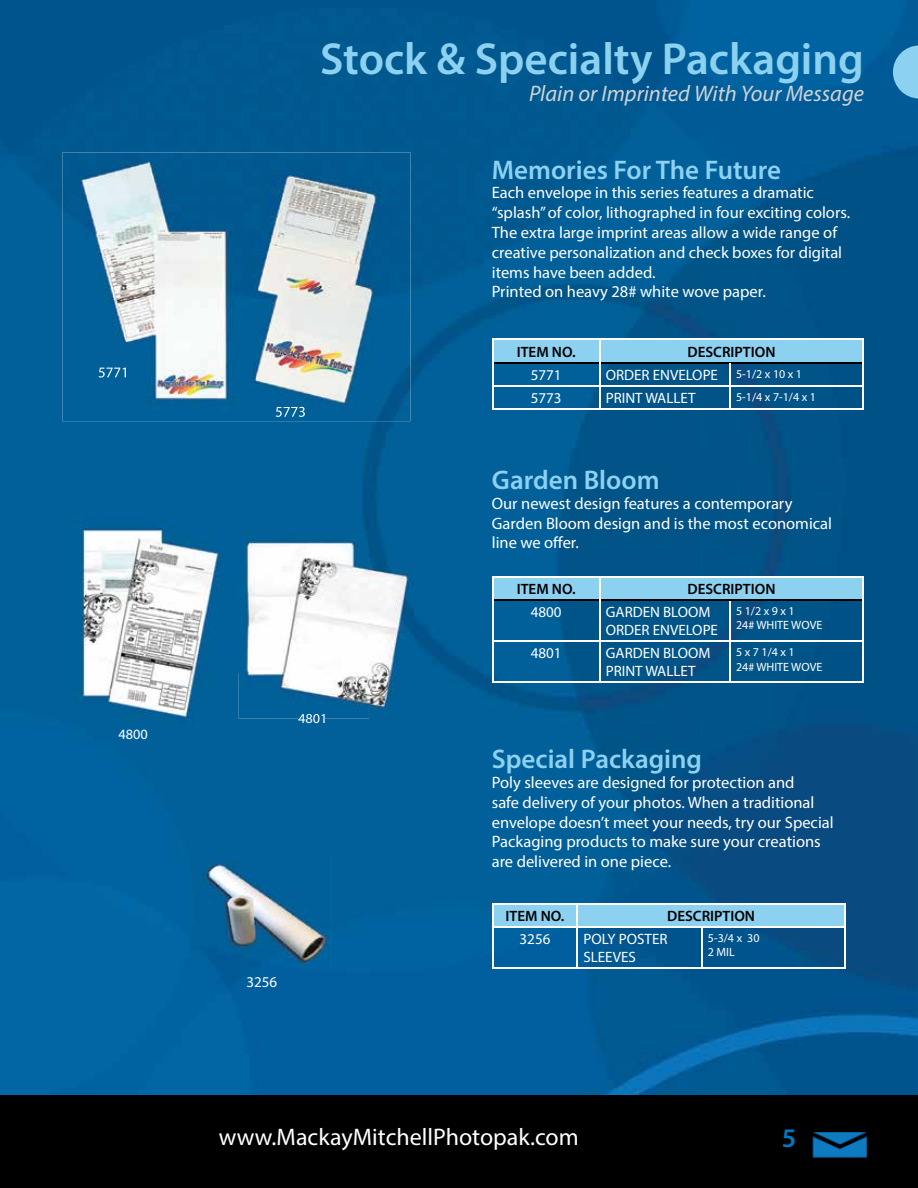
<style>
.page{position:relative;width:918px;height:1188px;background:#fff}
.page>*{position:absolute;margin:0;border:0;box-sizing:border-box;transform-origin:0 0}
.t1{font:600 45px "Myriad Pro";color:#8dd1f1}
.t2{font:600 27px "Myriad Pro";color:#8dd1f1}
.t3{font:600 27px "Myriad Pro";color:#0079c1}
.t4{font:24px "Myriad Pro";color:#fff}
.t5{font:italic 22.5px "Myriad Pro";color:#d1d3d4}
.t6{font:16.5px/19.8px "Myriad Pro";color:#fff}
.t7{font:15px/18px "Myriad Pro";color:#fff}
.t8{font:600 15px "Myriad Pro";color:#000}
.t9{font:14.25px "Myriad Pro";color:#fff}
.t10{font:12px/14.4px "Myriad Pro";color:#fff}
</style>
<div class="page">
<img style="left:0;top:0;width:918px;height:1095px">
<hr style="left:862px;top:340px;width:2px;height:23px;background:#fff">
<hr style="left:862px;top:387px;width:2px;height:21px;background:#fff">
<hr style="left:730px;top:408px;width:134px;height:2px;background:#fff">
<hr style="left:730px;top:339px;width:134px;height:1px;background:#fff">
<hr style="left:600px;top:408px;width:130px;height:2px;background:#fff">
<hr style="left:492px;top:408px;width:108px;height:2px;background:#fff">
<svg style="left:492px;top:339px;width:370px;height:69px;background:#3680ac"></svg>
<hr style="left:492px;top:385px;width:108px;height:2px;background:#fff">
<hr style="left:599px;top:363px;width:2px;height:22px;background:#fff">
<hr style="left:600px;top:385px;width:130px;height:2px;background:#fff">
<hr style="left:729px;top:363px;width:2px;height:22px;background:#fff">
<hr style="left:862px;top:363px;width:2px;height:22px;background:#fff">
<hr style="left:730px;top:385px;width:134px;height:2px;background:#fff">
<div style="left:0;top:1095px;width:918px;height:93px;background:#000"></div>
<img style="left:812px;top:1132px;width:55px;height:26px">
<svg style="left:893px;top:45px;width:25px;height:54px"></svg>
<img style="left:62px;top:153px;width:349px;height:268px">
<img style="left:99px;top:368px;width:27px;height:10px">
<img style="left:276px;top:407px;width:29px;height:10px">
<img style="left:192px;top:856px;width:140px;height:111px">
<hr style="left:844px;top:905px;width:2px;height:21px;background:#fff">
<hr style="left:492px;top:903px;width:85px;height:2px;background:#fff">
<hr style="left:577px;top:903px;width:125px;height:2px;background:#fff">
<div style="left:492px;top:905px;width:352px;height:21px;background:#8dd1f1"></div>
<hr style="left:702px;top:903px;width:144px;height:2px;background:#fff">
<hr style="left:577px;top:928px;width:1px;height:40px;background:#fff">
<hr style="left:701px;top:928px;width:2px;height:40px;background:#fff">
<hr style="left:492px;top:926px;width:85px;height:2px;background:#fff">
<hr style="left:492px;top:928px;width:1px;height:40px;background:#fff">
<hr style="left:577px;top:926px;width:125px;height:2px;background:#fff">
<hr style="left:702px;top:926px;width:144px;height:2px;background:#fff">
<hr style="left:844px;top:928px;width:2px;height:40px;background:#fff">
<hr style="left:492px;top:968px;width:85px;height:1px;background:#fff">
<hr style="left:577px;top:968px;width:125px;height:1px;background:#fff">
<hr style="left:702px;top:968px;width:144px;height:1px;background:#fff">
<hr style="left:493px;top:599px;width:106px;height:2px;background:#000">
<hr style="left:601px;top:599px;width:129px;height:2px;background:#000">
<hr style="left:730px;top:599px;width:133px;height:2px;background:#000">
<hr style="left:862px;top:577px;width:2px;height:23px;background:#fff">
<hr style="left:600px;top:576px;width:130px;height:1px;background:#fff">
<hr style="left:730px;top:576px;width:134px;height:1px;background:#fff">
<hr style="left:492px;top:576px;width:108px;height:1px;background:#fff">
<svg style="left:492px;top:577px;width:370px;height:23px;background:#8ccae7"></svg>
<hr style="left:599px;top:577px;width:2px;height:23px;background:#fff">
<hr style="left:492px;top:600px;width:1px;height:40px;background:#fff">
<hr style="left:492px;top:640px;width:108px;height:2px;background:#fff">
<hr style="left:492px;top:642px;width:1px;height:40px;background:#fff">
<hr style="left:492px;top:682px;width:108px;height:1px;background:#fff">
<hr style="left:599px;top:600px;width:2px;height:40px;background:#fff">
<hr style="left:600px;top:640px;width:130px;height:2px;background:#fff">
<hr style="left:599px;top:642px;width:2px;height:40px;background:#fff">
<hr style="left:600px;top:682px;width:130px;height:1px;background:#fff">
<hr style="left:729px;top:601px;width:2px;height:39px;background:#fff">
<hr style="left:862px;top:600px;width:2px;height:40px;background:#fff">
<hr style="left:730px;top:640px;width:134px;height:2px;background:#fff">
<hr style="left:729px;top:642px;width:2px;height:40px;background:#fff">
<hr style="left:862px;top:642px;width:2px;height:40px;background:#fff">
<hr style="left:730px;top:682px;width:134px;height:1px;background:#fff">
<img style="left:73px;top:516px;width:151px;height:207px">
<img style="left:239px;top:532px;width:175px;height:187px">
<img style="left:298px;top:714px;width:27px;height:5px">
<p class="t9" style="left:119px;top:725px;width:31px">4800</p>
<h1 class="t1" style="left:320px;top:31px;width:545px">Stock &amp; Specialty Packaging</h1>
<h3 class="t5" style="left:529px;top:80px;width:336px">Plain or Imprinted With Your Message</h3>
<h2 class="t2" style="left:492px;top:152px;width:291px">Memories For The Future</h2>
<p class="t6" style="left:492px;top:183px;width:360px">Each envelope in this series features a dramatic “splash” of color, lithographed in four exciting colors.<br>The extra large imprint areas allow a wide range of creative personalization and check boxes for digital items have been added.<br>Printed on heavy 28# white wove paper.</p>
<p class="t8" style="left:517px;top:342px;width:60px">ITEM NO.</p>
<p class="t8" style="left:688px;top:342px;width:89px">DESCRIPTION</p>
<p class="t7" style="left:531px;top:366px;width:32px">5771</p>
<p class="t7" style="left:606px;top:366px;width:114px">ORDER ENVELOPE</p>
<p class="t10" style="left:736px;top:366px;width:68px">5-1/2 x 10 x 1</p>
<p class="t7" style="left:531px;top:389px;width:32px">5773</p>
<p class="t7" style="left:606px;top:389px;width:91px">PRINT WALLET</p>
<p class="t10" style="left:736px;top:389px;width:81px">5-1/4 x 7-1/4 x 1</p>
<p class="t9" style="left:298px;top:710px;width:31px">4801</p>
<p class="t7" style="left:247px;top:972px;width:32px">3256</p>
<h2 class="t2" style="left:492px;top:463px;width:169px">Garden Bloom</h2>
<p class="t6" style="left:492px;top:493px;width:342px">Our newest design features a contemporary<br>Garden Bloom design and is the most economical line we offer.</p>
<p class="t8" style="left:517px;top:579px;width:60px">ITEM NO.</p>
<p class="t8" style="left:688px;top:579px;width:89px">DESCRIPTION</p>
<p class="t7" style="left:531px;top:603px;width:32px">4800</p>
<p class="t7" style="left:606px;top:603px;width:114px">GARDEN BLOOM<br>ORDER ENVELOPE</p>
<p class="t10" style="left:736px;top:604px;width:88px">5 1/2 x 9 x 1<br>24# WHITE WOVE</p>
<p class="t7" style="left:531px;top:644px;width:32px">4801</p>
<p class="t7" style="left:606px;top:644px;width:106px">GARDEN BLOOM<br>PRINT WALLET</p>
<p class="t10" style="left:736px;top:645px;width:88px">5 x 7 1/4 x 1<br>24# WHITE WOVE</p>
<h2 class="t2" style="left:492px;top:742px;width:212px">Special Packaging</h2>
<p class="t6" style="left:492px;top:772px;width:343px">Poly sleeves are designed for protection and<br>safe delivery of your photos. When a traditional envelope doesn’t meet your needs, try our Special Packaging products to make sure your creations are delivered in one piece.</p>
<p class="t8" style="left:506px;top:906px;width:60px">ITEM NO.</p>
<p class="t8" style="left:667px;top:906px;width:89px">DESCRIPTION</p>
<p class="t7" style="left:520px;top:930px;width:32px">3256</p>
<p class="t7" style="left:583px;top:930px;width:86px">POLY POSTER<br>SLEEVES</p>
<p class="t10" style="left:708px;top:931px;width:53px">5-3/4 x 30<br>2 MIL</p>
<h3 class="t4" style="left:219px;top:1122px;width:361px">www.MackayMitchellPhotopak.com</h3>
<h2 class="t3" style="left:782px;top:1121px;width:16px">5</h2>
</div>
